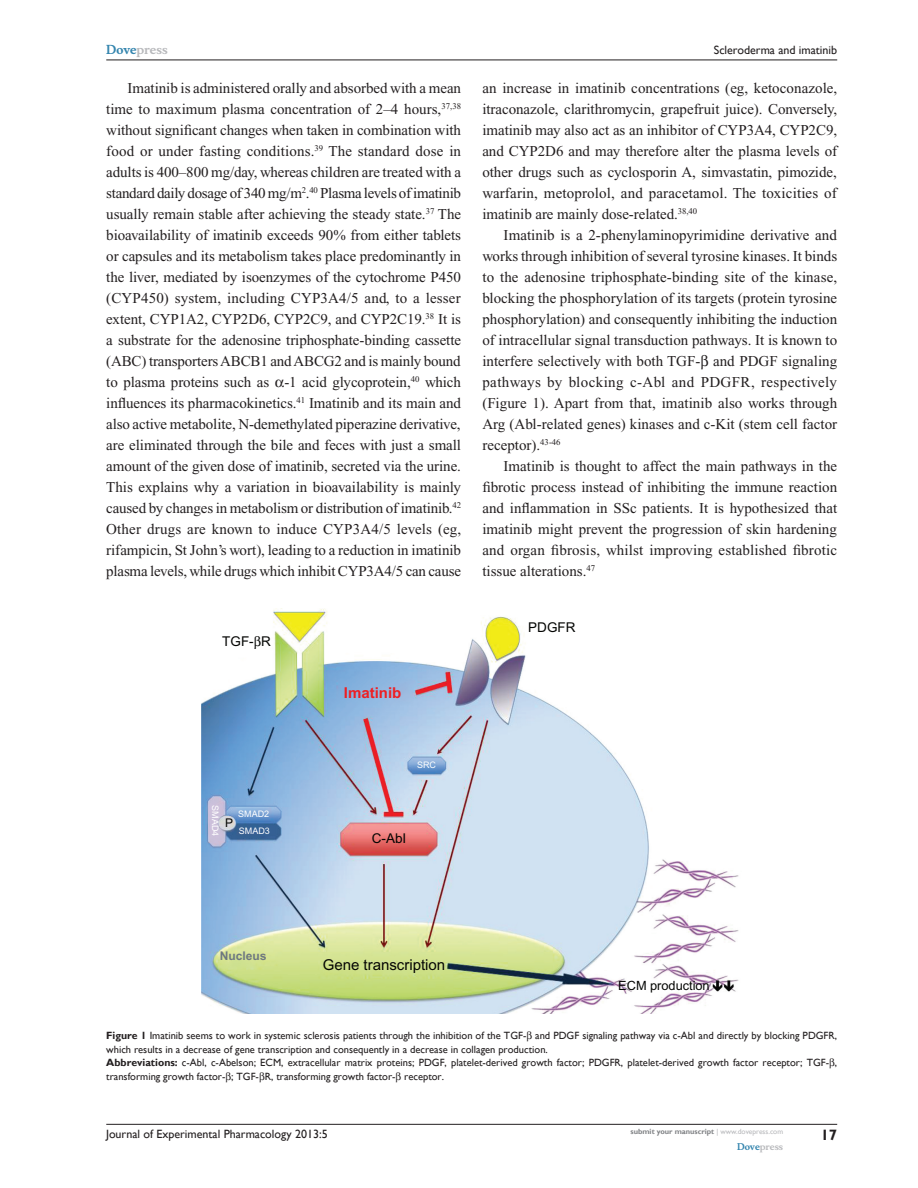
<style>
.page{position:relative;width:918px;height:1188px;background:#fff}
.page>*{position:absolute;margin:0;border:0;box-sizing:border-box;transform-origin:0 0}
.Tx{font:15px/21px "Times New Roman";color:#231f20;text-align:justify}
.t1{font:15px "Arial";color:#040503}
.t2{font:700 15px "Arial";color:#ee1f23}
.RunFolio-R{font:700 15px "Gill Sans";color:#231f20}
.t3{font:13.5px "Arial";color:#040503}
.t4{font:12.75px "Arial";color:#040503}
.RunF-R{font:12px "Gill Sans";color:#231f20}
.RunH-R{font:12px "Gill Sans";color:#231f20}
.RunH-Brand-R{font:700 12px "Musee";color:#b8b9bc}
.t5{font:700 12px "Arial";color:#6d7780}
.t6{font:12px "Arial";color:#040503}
.FC{font:10.5px/13.5px "Gill Sans";color:#231f20}
.t7{font:9px/16.8px "Arial";color:#fff}
.RunF-Brand-R{font:700 9px "Musee";color:#b8b9bc}
.RunF-SubmityourMS-R{font:700 7.5px "Gill Sans";color:#808285}
.s1{color:#3485ae}
.s2{font-weight:700}
.s3{font-weight:400;color:#b8b9bc}
</style>
<div class="page">
<img style="left:202px;top:609px;width:537px;height:405px">
<hr style="left:106px;top:1124px;width:731px;height:1px;background:#231f20">
<hr style="left:106px;top:60px;width:731px;height:1px;background:#231f20">
<svg style="left:255px;top:636px;width:6px;height:13px"></svg>
<p class="RunH-Brand-R" style="left:106px;top:43px;width:63px"><span class="s1">Dove</span>press</p>
<p class="RunH-R" style="left:714px;top:43px;width:125px">Scleroderma and imatinib</p>
<p class="Tx" style="left:106px;top:77px;width:356px;text-indent:21px">Imatinib is administered orally and absorbed with a mean time to maximum plasma concentration of 2–4 hours,<sup>37,38 </sup>without significant changes when taken in combination with food or under fasting conditions.<sup>39</sup> The standard dose in adults is 400–800 mg/day, whereas children are treated with a standard daily dosage of 340 mg/m<sup>2</sup>.<sup>40</sup> Plasma levels of imatinib usually remain stable after achieving the steady state.<sup>37</sup> The bioavailability of imatinib exceeds 90% from either tablets or capsules and its metabolism takes place predominantly in the liver, mediated by isoenzymes of the cytochrome P450 (CYP450) system, including CYP3A4/5 and, to a lesser extent, CYP1A2, CYP2D6, CYP2C9, and CYP2C19.<sup>38</sup> It is a substrate for the adenosine triphosphate-binding cassette (ABC) transporters ABCB1 and ABCG2 and is mainly bound to plasma proteins such as -1 acid glycoprotein,<sup>40</sup> which influences its pharmacokinetics.<sup>41</sup> Imatinib and its main and also active metabolite, N-demethylated piperazine derivative, are eliminated through the bile and feces with just a small amount of the given dose of imatinib, secreted via the urine.<br>This explains why a variation in bioavailability is mainly caused by changes in metabolism or distribution of imatinib.<sup>42<br></sup>Other drugs are known to induce CYP3A4/5 levels (eg, rifampicin, St John’s wort), leading to a reduction in imatinib plasma levels, while drugs which inhibit CYP3A4/5 can cause</p>
<p class="Tx" style="left:482px;top:77px;width:356px">an increase in imatinib concentrations (eg, ketoconazole, itraconazole, clarithromycin, grapefruit juice). Conversely, imatinib may also act as an inhibitor of CYP3A4, CYP2C9, and CYP2D6 and may therefore alter the plasma levels of other drugs such as cyclosporin A, simvastatin, pimozide, warfarin, metoprolol, and paracetamol. The toxicities of imatinib are mainly dose-related.<sup>38,40</sup></p>
<p class="Tx" style="left:482px;top:224px;width:356px;text-indent:21px">Imatinib is a 2-phenylaminopyrimidine derivative and works through inhibition of several tyrosine kinases. It binds to the adenosine triphosphate-binding site of the kinase, blocking the phosphorylation of its targets (protein tyrosine phosphorylation) and consequently inhibiting the induction of intracellular signal transduction pathways. It is known to interfere selectively with both TGF- and PDGF signaling pathways by blocking c-Abl and PDGFR, respectively (Figure 1). Apart from that, imatinib also works through Arg (Abl-related genes) kinases and c-Kit (stem cell factor receptor).<sup>43-46</sup></p>
<p class="Tx" style="left:482px;top:455px;width:356px;text-indent:21px">Imatinib is thought to affect the main pathways in the fibrotic process instead of inhibiting the immune reaction and inflammation in SSc patients. It is hypothesized that imatinib might prevent the progression of skin hardening and organ fibrosis, whilst improving established fibrotic tissue alterations.<sup>47</sup></p>
<p class="t3" style="left:222px;top:634px;width:50px">TGF- R</p>
<p class="t7" style="left:224px;top:805px;width:33px;rotate:90deg">SMAD4</p>
<p class="t7" style="left:238px;top:806px;width:33px">SMAD2<br>SMAD3</p>
<p class="t6" style="left:225px;top:816px;width:10px">P</p>
<p class="t5" style="left:220px;top:949px;width:48px">Nucleus</p>
<p class="t2" style="left:344px;top:684px;width:59px">Imatinib</p>
<p class="t7" style="left:417px;top:757px;width:20px">SRC</p>
<p class="t3" style="left:372px;top:831px;width:36px">C-AbI</p>
<p class="t1" style="left:323px;top:956px;width:124px">Gene transcription</p>
<p class="t3" style="left:528px;top:619px;width:49px">PDGFR</p>
<p class="t4" style="left:618px;top:978px;width:93px">ECM production</p>
<p class="FC" style="left:106px;top:1029px;width:732px"><span class="s2">Figure 1</span> Imatinib seems to work in systemic sclerosis patients through the inhibition of the TGF- and PDGF signaling pathway via c-Abl and directly by blocking PDGFR, which results in a decrease of gene transcription and consequently in a decrease in collagen production.</p>
<p class="FC" style="left:106px;top:1056px;width:732px"><span class="s2">Abbreviations:</span> c-Abl, c-Abelson; ECM, extracellular matrix proteins; PDGF, platelet-derived growth factor; PDGFR, platelet-derived growth factor receptor; TGF- , transforming growth factor- ; TGF- R, transforming growth factor- receptor.</p>
<p class="RunF-R" style="left:106px;top:1127px;width:223px">Journal of Experimental Pharmacology 2013:5</p>
<p class="RunF-SubmityourMS-R" style="left:631px;top:1127px;width:154px">submit your manuscript <span class="s3">| www.dovepress.com</span></p>
<p class="RunF-Brand-R" style="left:737px;top:1141px;width:48px"><span class="s1">Dove</span>press</p>
<p class="RunFolio-R" style="left:821px;top:1126px;width:18px">17</p>
</div>
